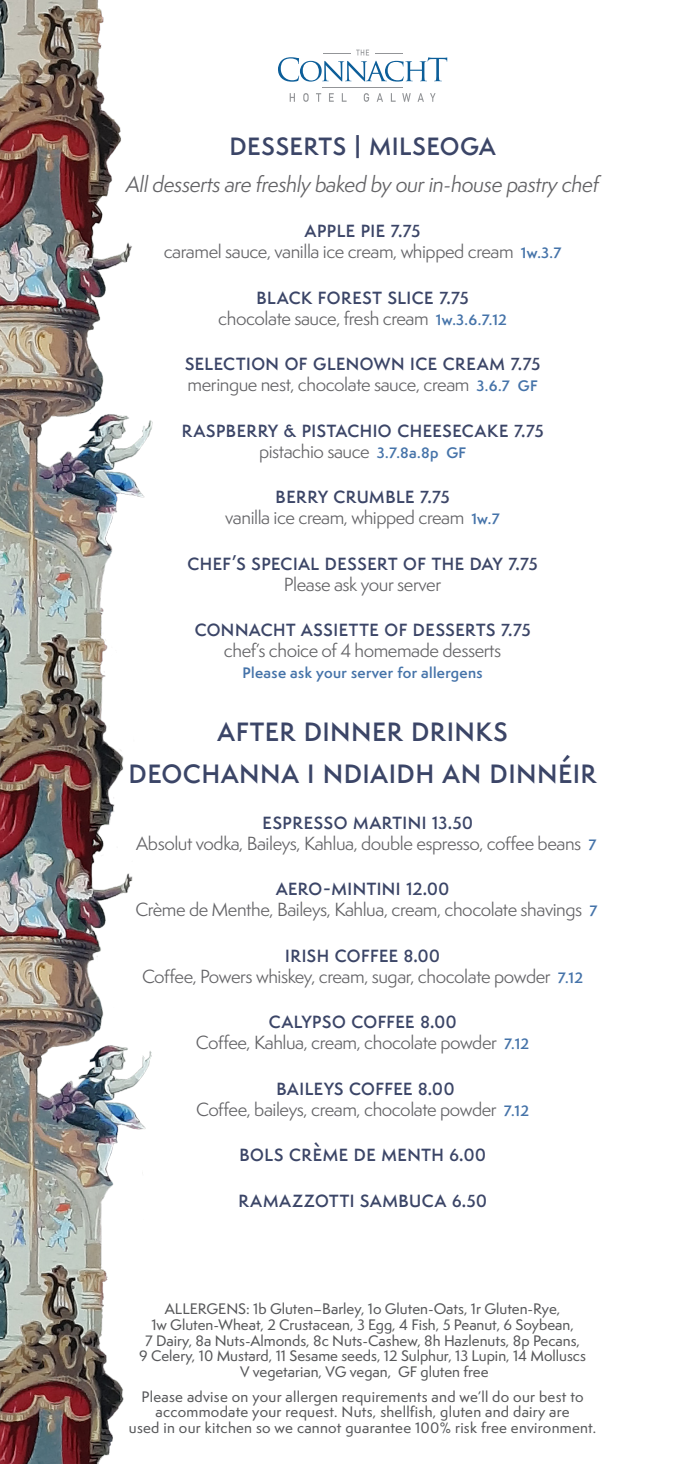
<style>
.page{position:relative;width:690px;height:1464px;background:#fff}
.page>*{position:absolute;margin:0;border:0;box-sizing:border-box;transform-origin:0 0}
.t1{font:500 34.65px "Semplicita Pro";letter-spacing:-.01em;color:#3b4567;scale:.91 1}
.t2{font:500 32.73px "Semplicita Pro";letter-spacing:-.01em;color:#3b4567;scale:.91 1}
.t3{font:500 23.1px "Semplicita Pro";letter-spacing:-.005em;color:#3b4567;scale:.91 1}
.t4{font:italic 20.82px "Semplicita Pro";letter-spacing:-.025em;color:#636366}
.t5{font:17.5px "Semplicita Pro";letter-spacing:-.025em;color:#636366}
.t6{font:500 14px "Semplicita Pro";color:#57585a}
.t7{font:500 14px/15.8px "Semplicita Pro";letter-spacing:.02em;color:#57585a;text-align:center}
.t8{font:600 14px "Semplicita Pro";letter-spacing:.025em;color:#4573a9}
.s1{font-weight:600;font-size:14px;color:#4573a9}
</style>
<div class="page">
<img style="left:0;top:0;width:153px;height:1463px">
<hr style="left:322px;top:87px;width:80px;height:1px;background:#939598">
<svg style="left:289px;top:93px;width:6px;height:9px"></svg>
<svg style="left:303px;top:93px;width:5px;height:9px"></svg>
<svg style="left:316px;top:93px;width:5px;height:9px"></svg>
<svg style="left:329px;top:93px;width:5px;height:9px"></svg>
<svg style="left:342px;top:93px;width:4px;height:9px"></svg>
<svg style="left:364px;top:93px;width:5px;height:9px"></svg>
<svg style="left:376px;top:93px;width:7px;height:9px"></svg>
<svg style="left:391px;top:93px;width:4px;height:9px"></svg>
<svg style="left:402px;top:93px;width:8px;height:9px"></svg>
<svg style="left:417px;top:93px;width:7px;height:9px"></svg>
<svg style="left:430px;top:93px;width:5px;height:9px"></svg>
<svg style="left:278px;top:50px;width:169px;height:32px"></svg>
<p class="t2" style="left:229px;top:119px;width:295px">DessertS | milseoga</p>
<p class="t4" style="left:126px;top:169px;width:474px">All desserts are freshly baked by our in-house pastry chef</p>
<p class="t3" style="left:304px;top:212px;width:129px">Apple pie 7.75</p>
<p class="t5" style="left:164px;top:239px;width:399px">caramel sauce, vanilla ice cream, whipped cream <span class="s1">1w.3.7</span></p>
<p class="t3" style="left:256px;top:279px;width:235px">Black forest slice 7.75</p>
<p class="t5" style="left:218px;top:306px;width:290px">chocolate sauce, fresh cream <span class="s1">1w.3.6.7.12</span></p>
<p class="t3" style="left:185px;top:345px;width:12px">SELECTIO</p>
<p class="t3" style="left:265px;top:345px;width:210px">N OF GLENOWN ICE CREAM</p>
<p class="t3" style="left:510px;top:345px;width:35px">7.75</p>
<p class="t5" style="left:187px;top:372px;width:351px">meringue nest, chocolate sauce, cream <span class="s1">3.6.7 GF</span></p>
<p class="t3" style="left:181px;top:412px;width:400px">Raspberry &amp; pistachio cheesecake 7.75</p>
<p class="t5" style="left:259px;top:439px;width:209px">pistachio sauce <span class="s1">3.7.8a.8p GF</span></p>
<p class="t3" style="left:275px;top:478px;width:193px">Berry crumble 7.75</p>
<p class="t5" style="left:225px;top:505px;width:276px">vanilla ice cream, whipped cream <span class="s1">1w.7</span></p>
<p class="t3" style="left:187px;top:545px;width:387px">Chef’s special dessert of the DAY 7.75</p>
<p class="t5" style="left:284px;top:572px;width:159px">Please ask your server</p>
<p class="t3" style="left:194px;top:611px;width:371px">connacht assiette of desserts 7.75</p>
<p class="t5" style="left:224px;top:638px;width:279px">chef’s choice of 4 homemade desserts</p>
<p class="t8" style="left:242px;top:663px;width:241px">Please ask your server for allergens</p>
<p class="t1" style="left:217px;top:703px;width:321px">After dinn er drinks</p>
<p class="t1" style="left:128px;top:745px;width:516px">Deochanna i ndiaidh an Dinn éir</p>
<p class="t3" style="left:262px;top:803px;width:13px">ESPRESSO</p>
<p class="t3" style="left:353px;top:803px;width:13px">MARTI</p>
<p class="t3" style="left:407px;top:803px;width:74px">NI 13.50</p>
<p class="t5" style="left:136px;top:830px;width:461px">Absolut vodka, Baileys, Kahlua, double espresso, coffee beans <span class="s1">7</span></p>
<p class="t3" style="left:276px;top:870px;width:14px">AERO</p>
<p class="t3" style="left:323px;top:870px;width:141px">-MI NTI NI 12.00</p>
<p class="t5" style="left:135px;top:897px;width:463px">Crème de Menthe, Baileys, Kahlua, cream, chocolate shavings <span class="s1">7</span></p>
<p class="t3" style="left:285px;top:936px;width:11px">IRISH</p>
<p class="t3" style="left:334px;top:936px;width:13px">COFFEE</p>
<p class="t3" style="left:403px;top:936px;width:42px">8.00</p>
<p class="t5" style="left:142px;top:963px;width:442px">Coffee, Powers whiskey, cream, sugar, chocolate powder <span class="s1">7.12</span></p>
<p class="t3" style="left:268px;top:1003px;width:13px">CALYPSO</p>
<p class="t3" style="left:351px;top:1003px;width:13px">COFFEE</p>
<p class="t3" style="left:420px;top:1003px;width:42px">8.00</p>
<p class="t5" style="left:196px;top:1030px;width:335px">Coffee, Kahlua, cream, chocolate powder <span class="s1">7.12</span></p>
<p class="t3" style="left:276px;top:1069px;width:24px">BAILEYS</p>
<p class="t3" style="left:349px;top:1069px;width:13px">COFFEE</p>
<p class="t3" style="left:418px;top:1069px;width:42px">8.00</p>
<p class="t5" style="left:196px;top:1096px;width:334px">Coffee, baileys, cream, chocolate powder <span class="s1">7.12</span></p>
<p class="t3" style="left:239px;top:1136px;width:273px">BOLS CRÈME DE MENTH 6.00</p>
<p class="t3" style="left:238px;top:1181px;width:16px">RAMA</p>
<p class="t3" style="left:292px;top:1181px;width:36px">ZZOTTI</p>
<p class="t3" style="left:360px;top:1181px;width:69px">SAMBUCA</p>
<p class="t3" style="left:451px;top:1181px;width:41px">6.50</p>
<p class="t6" style="left:165px;top:1298px;width:397px">ALLERGENS: 1b Gluten–Barley, 1o Gluten-Oats, 1r Gluten-Rye,</p>
<p class="t6" style="left:151px;top:1314px;width:424px">1w Gluten-Wheat, 2 Crustacean, 3 Egg, 4 Fish, 5 Peanut, 6 Soybean,</p>
<p class="t6" style="left:145px;top:1330px;width:436px">7 Dairy, 8a Nuts-Almonds, 8c Nuts-Cashew, 8h Hazlenuts, 8p Pecans,</p>
<p class="t6" style="left:139px;top:1346px;width:448px">9 Celery, 10 Mustard, 11 Sesame seeds, 12 Sulphur, 13 Lupin, 14 Molluscs</p>
<p class="t6" style="left:240px;top:1361px;width:250px">V vegetarian, VG vegan, GF gluten free</p>
<p class="t7" style="left:141px;top:1388px;width:443px">Please advise on your allergen requirements and we’ll do our best to accommodate your request. Nuts, shellfish, gluten and dairy are</p>
<p class="t7" style="left:129px;top:1419px;width:469px">used in our kitchen so we cannot guarantee 100% risk free environment.</p>
</div>
